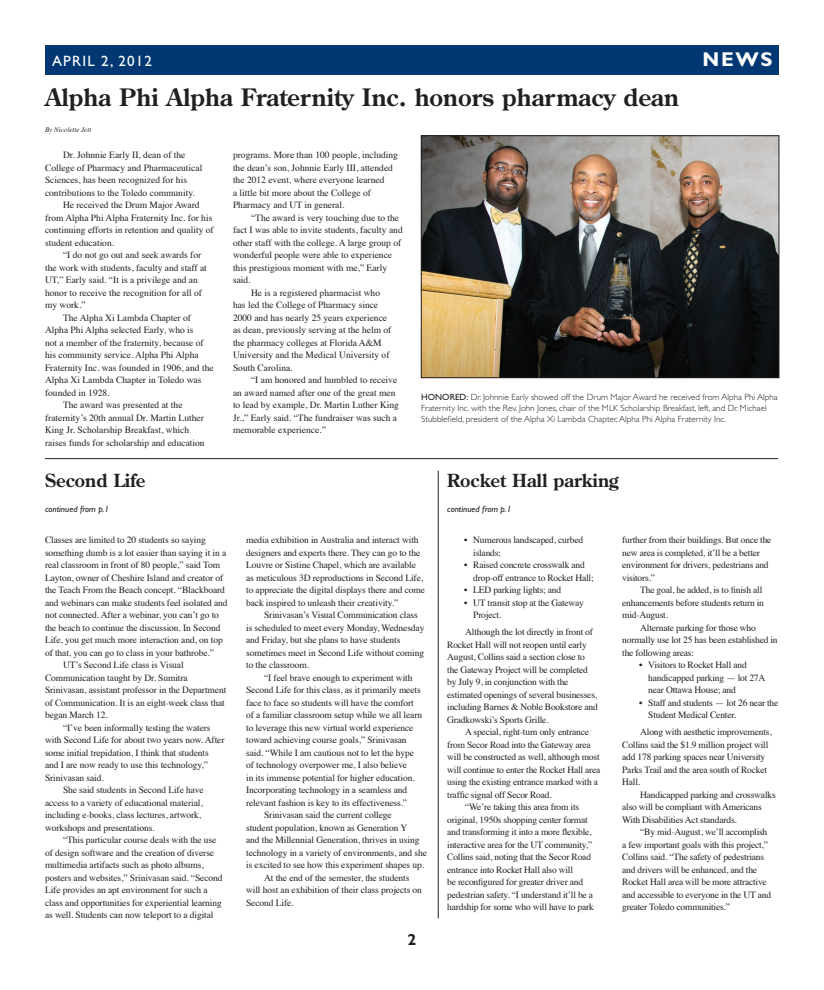
<style>
.page{position:relative;width:824px;height:990px;background:#fff}
.page>*{position:absolute;margin:0;border:0;box-sizing:border-box;transform-origin:0 0}
.Heading_24pt{font:700 24px "Century Old Style";color:#231f20}
.t1{font:700 20px "Gill Sans Std";color:#fff}
.Heading_18pt{font:700 18px "Century Old Style";color:#231f20}
.t2{font:700 16px "Gill Sans Std";color:#231f20}
.t3{font:15px "Gill Sans Std";letter-spacing:.08em;color:#fff}
.Body_Text{font:9.5px/12.5px "Times";letter-spacing:-.01em;color:#231f20}
.Cutline{font:300 9px/11px "Gill Sans Std";color:#231f20}
.Heading_18pt-2{font:italic 9px "Gill Sans Std";color:#231f20}
.By_line{font:italic 7px "Times";color:#231f20}
.s1{font-weight:400}
</style>
<div class="page">
<div style="left:45px;top:45px;width:734px;height:30px;background:#013874"></div>
<hr style="left:45px;top:458px;width:733px;height:1px;background:#231f20">
<hr style="left:438px;top:471px;width:1px;height:447px;background:#231f20">
<img style="left:423px;top:137px;width:354px;height:239px">
<div style="left:421px;top:135px;width:358px;height:243px;border:1px solid #231f20"></div>
<p class="t3" style="left:52px;top:52px;width:101px">APRIL 2, 2012</p>
<p class="t1" style="left:702px;top:47px;width:71px">NEWS</p>
<p class="Heading_24pt" style="left:45px;top:82px;width:635px">Alpha Phi Alpha Fraternity Inc. honors pharmacy dean</p>
<p class="By_line" style="left:45px;top:124px;width:48px">By Nicolette Jett</p>
<p class="Body_Text" style="left:45px;top:148px;width:159px;text-indent:18px">Dr. Johnnie Early II, dean of the College of Pharmacy and Pharmaceutical Sciences, has been recognized for his contributions to the Toledo community.</p>
<p class="Body_Text" style="left:45px;top:198px;width:170px;text-indent:18px">He received the Drum Major Award from Alpha Phi Alpha Fraternity Inc. for his continuing efforts in retention and quality of student education.</p>
<p class="Body_Text" style="left:45px;top:248px;width:163px;text-indent:18px">“I do not go out and seek awards for the work with students, faculty and staff at UT,” Early said. “It is a privilege and an honor to receive the recognition for all of my work.”</p>
<p class="Body_Text" style="left:45px;top:310px;width:170px;text-indent:18px">The Alpha Xi Lambda Chapter of Alpha Phi Alpha selected Early, who is<br>not a member of the fraternity, because of his community service. Alpha Phi Alpha Fraternity Inc. was founded in 1906, and the Alpha Xi Lambda Chapter in Toledo was founded in 1928.</p>
<p class="Body_Text" style="left:45px;top:398px;width:161px;text-indent:18px">The award was presented at the fraternity’s 20th annual Dr. Martin Luther King Jr. Scholarship Breakfast, which raises funds for scholarship and education</p>
<p class="Body_Text" style="left:233px;top:148px;width:166px">programs. More than 100 people, including the dean’s son, Johnnie Early III, attended the 2012 event, where everyone learned<br>a little bit more about the College of Pharmacy and UT in general.</p>
<p class="Body_Text" style="left:233px;top:210px;width:171px;text-indent:18px">“The award is very touching due to the fact I was able to invite students, faculty and other staff with the college. A large group of wonderful people were able to experience this prestigious moment with me,” Early said.</p>
<p class="Body_Text" style="left:233px;top:285px;width:160px;text-indent:18px">He is a registered pharmacist who has led the College of Pharmacy since 2000 and has nearly 25 years experience as dean, previously serving at the helm of the pharmacy colleges at Florida A&amp;M University and the Medical University of South Carolina.</p>
<p class="Body_Text" style="left:233px;top:373px;width:167px;text-indent:18px">“I am honored and humbled to receive an award named after one of the great men to lead by example, Dr. Martin Luther King Jr.,” Early said. “The fundraiser was such a memorable experience.”</p>
<p class="Cutline" style="left:421px;top:392px;width:358px"><span class="s1">HONORED:</span> Dr. Johnnie Early showed off the Drum Major Award he received from Alpha Phi Alpha<br>Fraternity Inc. with the Rev. John Jones, chair of the MLK Scholarship Breakfast, left, and Dr. Michael<br>Stubblefield, president of the Alpha Xi Lambda Chapter, Alpha Phi Alpha Fraternity Inc.</p>
<p class="Heading_18pt" style="left:45px;top:469px;width:102px">Second Life</p>
<p class="Heading_18pt-2" style="left:45px;top:503px;width:66px">continued from p.1</p>
<p class="Body_Text" style="left:45px;top:533px;width:184px">Classes are limited to 20 students so saying something dumb is a lot easier than saying it in a real classroom in front of 80 people,” said Tom Layton, owner of Cheshire Island and creator of the Teach From the Beach concept. “Blackboard and webinars can make students feel isolated and not connected. After a webinar, you can’t go to the beach to continue the discussion. In Second Life, you get much more interaction and, on top of that, you can go to class in your bathrobe.”</p>
<p class="Body_Text" style="left:45px;top:658px;width:183px;text-indent:18px">UT’s Second Life class is Visual Communication taught by Dr. Sumitra Srinivasan, assistant professor in the Department of Communication. It is an eight-week class that began March 12.</p>
<p class="Body_Text" style="left:45px;top:720px;width:181px;text-indent:18px">“I’ve been informally testing the waters with Second Life for about two years now. After some initial trepidation, I think that students and I are now ready to use this technology,” Srinivasan said.</p>
<p class="Body_Text" style="left:45px;top:783px;width:160px;text-indent:18px">She said students in Second Life have access to a variety of educational material, including e-books, class lectures, artwork, workshops and presentations.</p>
<p class="Body_Text" style="left:45px;top:833px;width:179px;text-indent:18px">“This particular course deals with the use of design software and the creation of diverse multimedia artifacts such as photo albums, posters and websites,” Srinivasan said. “Second Life provides an apt environment for such a class and opportunities for experiential learning as well. Students can now teleport to a digital</p>
<p class="Body_Text" style="left:246px;top:533px;width:180px">media exhibition in Australia and interact with designers and experts there. They can go to the Louvre or Sistine Chapel, which are available as meticulous 3D reproductions in Second Life, to appreciate the digital displays there and come back inspired to unleash their creativity.”</p>
<p class="Body_Text" style="left:246px;top:608px;width:180px;text-indent:18px">Srinivasan’s Visual Communication class is scheduled to meet every Monday, Wednesday and Friday, but she plans to have students sometimes meet in Second Life without coming to the classroom.</p>
<p class="Body_Text" style="left:246px;top:670px;width:177px;text-indent:18px">“I feel brave enough to experiment with Second Life for this class, as it primarily meets face to face so students will have the comfort of a familiar classroom setup while we all learn to leverage this new virtual world experience toward achieving course goals,” Srinivasan said. “While I am cautious not to let the hype of technology overpower me, I also believe<br>in its immense potential for higher education.<br>Incorporating technology in a seamless and relevant fashion is key to its effectiveness.”</p>
<p class="Body_Text" style="left:246px;top:808px;width:182px;text-indent:18px">Srinivasan said the current college<br>student population, known as Generation Y<br>and the Millennial Generation, thrives in using technology in a variety of environments, and she is excited to see how this experiment shapes up.</p>
<p class="Body_Text" style="left:246px;top:870px;width:177px;text-indent:18px">At the end of the semester, the students will host an exhibition of their class projects on<br>Second Life.</p>
<p class="t2" style="left:407px;top:930px;width:10px">2</p>
<p class="Heading_18pt" style="left:447px;top:469px;width:173px">Rocket Hall parking</p>
<p class="Heading_18pt-2" style="left:447px;top:503px;width:66px">continued from p.1</p>
<p class="Body_Text" style="left:473px;top:533px;width:111px;text-indent:-9px">• Numerous landscaped, curbed islands;</p>
<p class="Body_Text" style="left:473px;top:558px;width:122px;text-indent:-9px">• Raised concrete crosswalk and drop-off entrance to Rocket Hall;</p>
<p class="Body_Text" style="left:464px;top:583px;width:98px">• LED parking lights; and</p>
<p class="Body_Text" style="left:473px;top:595px;width:112px;text-indent:-9px">• UT transit stop at the Gateway<br>Project.</p>
<p class="Body_Text" style="left:447px;top:625px;width:152px;text-indent:18px">Although the lot directly in front of Rocket Hall will not reopen until early August, Collins said a section close to the Gateway Project will be completed by July 9, in conjunction with the estimated openings of several businesses, including Barnes &amp; Noble Bookstore and Gradkowski’s Sports Grille.</p>
<p class="Body_Text" style="left:447px;top:725px;width:155px;text-indent:18px">A special, right-turn only entrance from Secor Road into the Gateway area will be constructed as well, although most will continue to enter the Rocket Hall area using the existing entrance marked with a traffic signal off Secor Road.</p>
<p class="Body_Text" style="left:447px;top:800px;width:148px;text-indent:18px">“We’re taking this area from its original, 1950s shopping center format and transforming it into a more flexible, interactive area for the UT community,” Collins said, noting that the Secor Road entrance into Rocket Hall also will<br>be reconfigured for greater driver and pedestrian safety. “I understand it’ll be a hardship for some who will have to park</p>
<p class="Body_Text" style="left:622px;top:533px;width:151px">further from their buildings. But once the new area is completed, it’ll be a better environment for drivers, pedestrians and visitors.”</p>
<p class="Body_Text" style="left:622px;top:583px;width:143px;text-indent:18px">The goal, he added, is to finish all enhancements before students return in mid-August.</p>
<p class="Body_Text" style="left:622px;top:620px;width:157px;text-indent:18px">Alternate parking for those who normally use lot 25 has been established in the following areas:</p>
<p class="Body_Text" style="left:648px;top:658px;width:119px;text-indent:-9px">• Visitors to Rocket Hall and handicapped parking — lot 27A near Ottawa House; and</p>
<p class="Body_Text" style="left:648px;top:695px;width:132px;text-indent:-9px">• Staff and students — lot 26 near the<br>Student Medical Center.</p>
<p class="Body_Text" style="left:622px;top:725px;width:151px;text-indent:18px">Along with aesthetic improvements,<br>Collins said the $1.9 million project will add 178 parking spaces near University<br>Parks Trail and the area south of Rocket<br>Hall.</p>
<p class="Body_Text" style="left:622px;top:787px;width:155px;text-indent:18px">Handicapped parking and crosswalks also will be compliant with Americans<br>With Disabilities Act standards.</p>
<p class="Body_Text" style="left:622px;top:825px;width:150px;text-indent:18px">“By mid-August, we’ll accomplish a few important goals with this project,” Collins said. “The safety of pedestrians and drivers will be enhanced, and the Rocket Hall area will be more attractive and accessible to everyone in the UT and greater Toledo communities.”</p>
</div>
